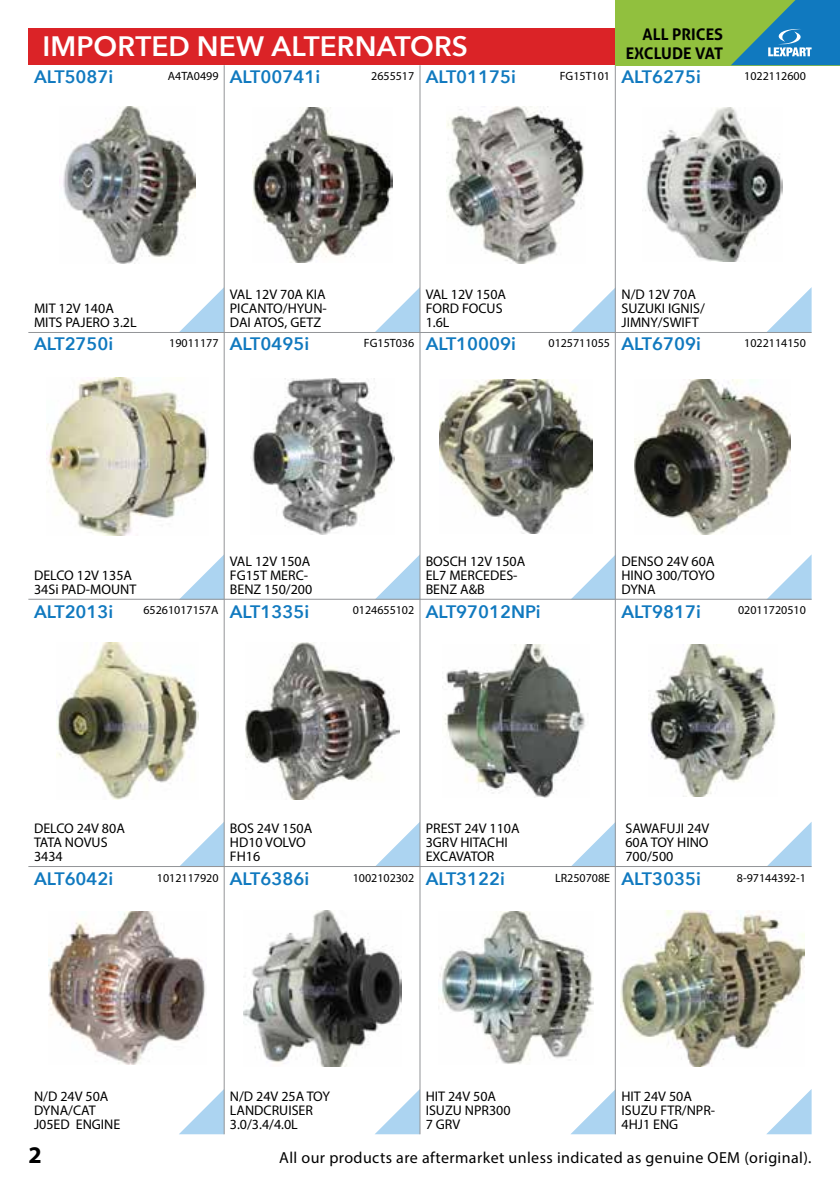
<style>
.page{position:relative;width:840px;height:1191px;background:#fff}
.page>*{position:absolute;margin:0;border:0;box-sizing:border-box;transform-origin:0 0}
.t1{font:600 28px "Avenir Next";color:#fff}
.t2{font:700 24px "Myriad Pro";color:#000}
.t3{font:600 18px "Avenir Next";color:#1079bf}
.t4{font:16px "Myriad Pro";letter-spacing:.025em;color:#000}
.t5{font:700 16px/19.2px "Aller";color:#000;text-align:right}
.t6{font:14px/14px "Myriad Pro";color:#000}
.t7{font:12px "Myriad Pro";color:#000}
.s1{font-family:"Avenir Next";font-weight:600;font-size:18px;color:#1079bf}
</style>
<div class="page">
<svg style="left:179px;top:288px;width:44px;height:44px"></svg>
<svg style="left:179px;top:556px;width:44px;height:43px"></svg>
<svg style="left:180px;top:823px;width:43px;height:43px"></svg>
<svg style="left:179px;top:1090px;width:44px;height:44px"></svg>
<svg style="left:375px;top:288px;width:44px;height:44px"></svg>
<svg style="left:374px;top:555px;width:45px;height:44px"></svg>
<svg style="left:376px;top:823px;width:43px;height:43px"></svg>
<svg style="left:375px;top:1090px;width:44px;height:44px"></svg>
<svg style="left:571px;top:289px;width:43px;height:43px"></svg>
<svg style="left:570px;top:556px;width:44px;height:43px"></svg>
<svg style="left:571px;top:823px;width:43px;height:43px"></svg>
<svg style="left:571px;top:1091px;width:43px;height:43px"></svg>
<svg style="left:767px;top:288px;width:44px;height:44px"></svg>
<svg style="left:765px;top:555px;width:46px;height:44px"></svg>
<svg style="left:767px;top:822px;width:44px;height:44px"></svg>
<svg style="left:766px;top:1090px;width:45px;height:44px"></svg>
<div style="left:28px;top:28px;width:783px;height:37px;background:#db2327"></div>
<hr style="left:223px;top:65px;width:1px;height:1069px;background:#939598">
<hr style="left:419px;top:65px;width:1px;height:1069px;background:#939598">
<hr style="left:614px;top:65px;width:1px;height:1069px;background:#939598">
<img style="left:63px;top:106px;width:132px;height:157px">
<img style="left:252px;top:107px;width:140px;height:155px">
<img style="left:446px;top:106px;width:138px;height:157px">
<img style="left:645px;top:108px;width:137px;height:154px">
<img style="left:46px;top:378px;width:162px;height:157px">
<img style="left:252px;top:378px;width:142px;height:157px">
<img style="left:439px;top:379px;width:153px;height:154px">
<img style="left:634px;top:379px;width:156px;height:155px">
<img style="left:57px;top:642px;width:141px;height:157px">
<img style="left:245px;top:642px;width:154px;height:157px">
<img style="left:442px;top:644px;width:144px;height:153px">
<img style="left:648px;top:645px;width:128px;height:151px">
<img style="left:49px;top:911px;width:157px;height:153px">
<img style="left:243px;top:910px;width:158px;height:156px">
<img style="left:438px;top:911px;width:154px;height:153px">
<img style="left:620px;top:910px;width:183px;height:156px">
<div style="left:615px;top:0;width:224px;height:65px;background:#91c03e"></div>
<svg style="left:731px;top:0;width:108px;height:65px"></svg>
<hr style="left:28px;top:332px;width:783px;height:1px;background:#939598">
<hr style="left:28px;top:599px;width:783px;height:1px;background:#939598">
<hr style="left:28px;top:866px;width:783px;height:1px;background:#939598">
<h1 class="t1" style="left:43px;top:23px;width:426px">IMPORTED NEW ALTERNATORS</h1>
<p class="t5" style="left:625px;top:25px;width:99px">ALL PRICES<br>EXCLUDE VAT</p>
<p class="t3" style="left:34px;top:61px;width:81px">ALT5087i</p>
<p class="t7" style="left:168px;top:68px;width:52px">A4TA0499</p>
<p class="t3" style="left:230px;top:61px;width:92px">ALT00741i</p>
<p class="t3" style="left:425px;top:61px;width:92px">ALT01175i</p>
<p class="t7" style="left:371px;top:68px;width:45px">2655517</p>
<p class="t7" style="left:559px;top:68px;width:143px">FG15T101 <span class="s1">ALT6275i</span></p>
<p class="t7" style="left:743px;top:68px;width:63px">1022112600</p>
<p class="t6" style="left:34px;top:301px;width:104px">MIT 12V 140A<br>MITS PAJERO 3.2L</p>
<p class="t3" style="left:34px;top:329px;width:81px">ALT2750i</p>
<p class="t7" style="left:169px;top:336px;width:51px">19011177</p>
<p class="t6" style="left:230px;top:287px;width:98px;text-align:justify">VAL 12V 70A KIA PICANTO/HYUN-DAI ATOS, GETZ</p>
<p class="t6" style="left:425px;top:287px;width:82px">VAL 12V 150A<br>FORD FOCUS<br>1.6L</p>
<p class="t3" style="left:230px;top:329px;width:81px">ALT0495i</p>
<p class="t3" style="left:425px;top:329px;width:92px">ALT10009i</p>
<p class="t7" style="left:364px;top:336px;width:52px">FG15T036</p>
<p class="t6" style="left:621px;top:287px;width:85px">N/D 12V 70A<br>SUZUKI IGNIS/<br>JIMNY/SWIFT</p>
<p class="t7" style="left:548px;top:336px;width:154px">0125711055 <span class="s1">ALT6709i</span></p>
<p class="t7" style="left:743px;top:336px;width:63px">1022114150</p>
<p class="t6" style="left:34px;top:568px;width:104px">DELCO 12V 135A<br>34Si PAD-MOUNT</p>
<p class="t3" style="left:34px;top:596px;width:81px">ALT2013i</p>
<p class="t7" style="left:143px;top:603px;width:77px">65261017157A</p>
<p class="t6" style="left:230px;top:554px;width:84px">VAL 12V 150A<br>FG15T MERC-<br>BENZ 150/200</p>
<p class="t6" style="left:425px;top:554px;width:101px">BOSCH 12V 150A<br>EL7 MERCEDES-<br>BENZ A&amp;B</p>
<p class="t3" style="left:230px;top:596px;width:81px">ALT1335i</p>
<p class="t3" style="left:425px;top:596px;width:116px">ALT97012NPi</p>
<p class="t7" style="left:352px;top:603px;width:63px">0124655102</p>
<p class="t6" style="left:621px;top:554px;width:95px;text-align:justify">DENSO 24V 60A HINO 300/TOYO DYNA</p>
<p class="t3" style="left:621px;top:596px;width:81px">ALT9817i</p>
<p class="t7" style="left:737px;top:603px;width:69px">02011720510</p>
<p class="t6" style="left:34px;top:821px;width:92px">DELCO 24V 80A<br>TATA NOVUS<br>3434</p>
<p class="t6" style="left:230px;top:821px;width:84px">BOS 24V 150A<br>HD10 VOLVO<br>FH16</p>
<p class="t6" style="left:425px;top:821px;width:95px">PREST 24V 110A<br>3GRV HITACHI<br>EXCAVATOR</p>
<p class="t6" style="left:625px;top:821px;width:85px;text-align:justify">SAWAFUJI 24V 60A TOY HINO 700/500</p>
<p class="t3" style="left:34px;top:863px;width:81px">ALT6042i</p>
<p class="t7" style="left:157px;top:870px;width:63px">1012117920</p>
<p class="t7" style="left:352px;top:870px;width:63px">1002102302</p>
<p class="t3" style="left:230px;top:863px;width:81px">ALT6386i</p>
<p class="t3" style="left:425px;top:863px;width:81px">ALT3122i</p>
<p class="t7" style="left:554px;top:870px;width:56px">LR250708E</p>
<p class="t3" style="left:621px;top:863px;width:81px">ALT3035i</p>
<p class="t7" style="left:736px;top:870px;width:70px">8-97144392-1</p>
<p class="t6" style="left:34px;top:1088px;width:88px">N/D 24V 50A<br>DYNA/CAT<br>J05ED ENGINE</p>
<p class="t6" style="left:230px;top:1088px;width:102px">N/D 24V 25A TOY<br>LANDCRUISER<br>3.0/3.4/4.0L</p>
<p class="t6" style="left:425px;top:1088px;width:86px">HIT 24V 50A<br>ISUZU NPR300<br>7 GRV</p>
<p class="t6" style="left:621px;top:1088px;width:95px">HIT 24V 50A<br>ISUZU FTR/NPR-<br>4HJ1 ENG</p>
<h2 class="t2" style="left:28px;top:1138px;width:15px">2</h2>
<p class="t4" style="left:279px;top:1147px;width:533px">All our products are aftermarket unless indicated as genuine OEM (original).</p>
</div>
